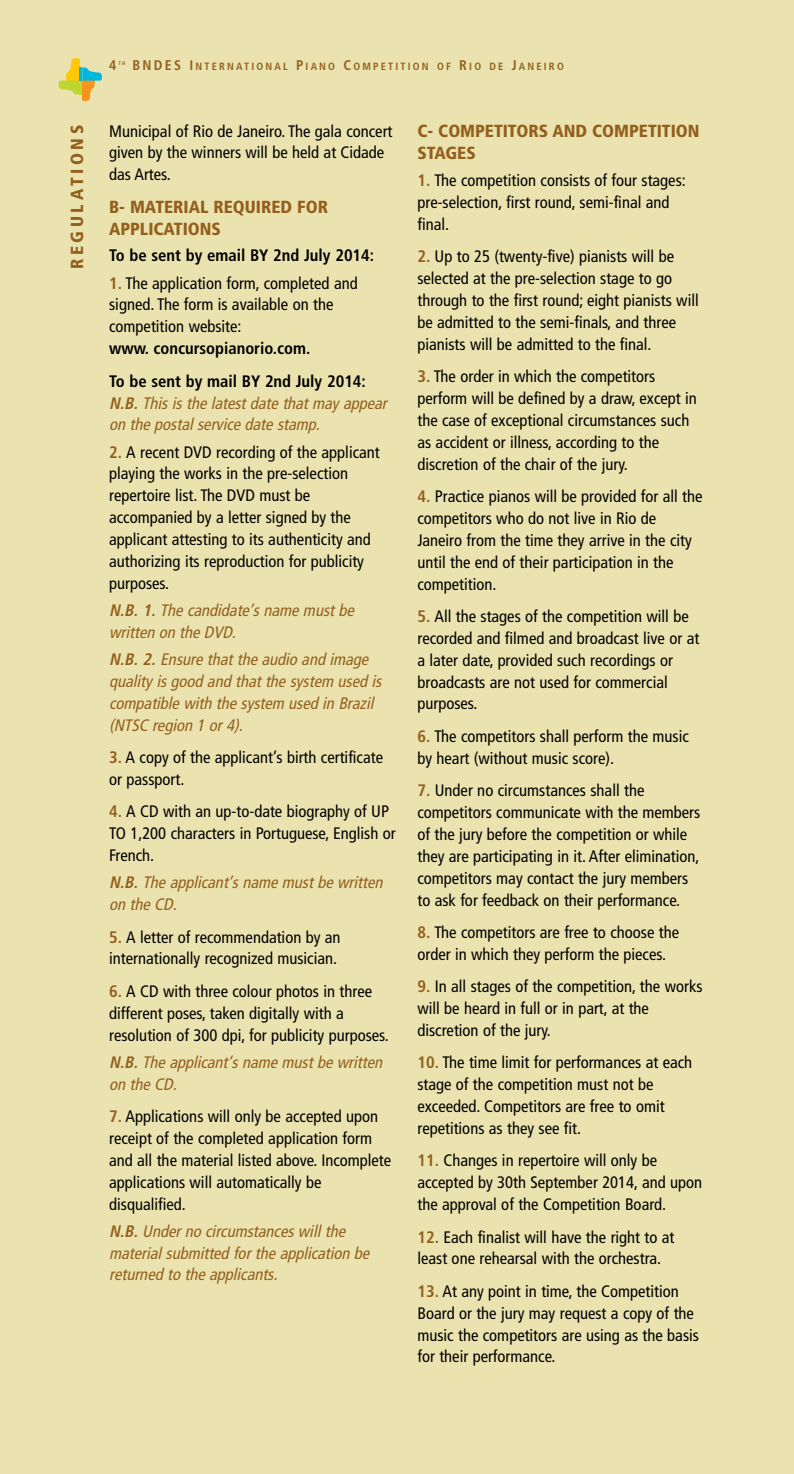
<style>
.page{position:relative;width:794px;height:1474px;background:#fff}
.page>*{position:absolute;margin:0;border:0;box-sizing:border-box;transform-origin:0 0}
.t1{font:900 condensed 17.5px/21.9px "Frutiger";color:#935f1c}
.t2{font:900 condensed 17.5px "Frutiger";letter-spacing:.21em;color:#935f1c}
.t3{font:condensed 16.62px/21.9px "Frutiger";color:#000}
.t4{font:italic condensed 16.62px/21.9px "Frutiger";color:#935f1c}
.t5{font:700 condensed 16.62px/32.4px "Frutiger";color:#000}
.t6{font:700 condensed 14px "Frutiger";color:#935f1c}
.t7{font:700 condensed 10.5px "Frutiger";letter-spacing:.21em;color:#935f1c}
.t8{font:700 condensed 5.25px "Frutiger";color:#935f1c}
.s1{font-size:14px}
.s2{font-weight:700;color:#935f1c}
.s3{font-weight:700}
</style>
<div class="page">
<div style="left:0;top:0;width:794px;height:1473px;background:#ebe3af"></div>
<svg style="left:59px;top:58px;width:43px;height:43px"></svg>
<p class="t2" style="left:70px;top:269px;width:146px;rotate:-90deg">REGULATIONS</p>
<p class="t6" style="left:109px;top:60px;width:9px">4</p>
<p class="t8" style="left:118px;top:61px;width:8px">TH</p>
<p class="t7" style="left:133px;top:62px;width:433px"><span class="s1">BNDES I</span>NTERNATIONAL <span class="s1">P</span>IANO <span class="s1">C</span>OMPETITION OF <span class="s1">R</span>IO DE <span class="s1">J</span>ANEIRO</p>
<p class="t3" style="left:109px;top:121px;width:285px">Municipal of Rio de Janeiro. The gala concert given by the winners will be held at Cidade das Artes.</p>
<p class="t1" style="left:109px;top:197px;width:220px">B- MATERIAL REQUIRED FOR<br>APPLICATIONS</p>
<p class="t5" style="left:109px;top:241px;width:267px">To be sent by email BY 2nd July 2014:</p>
<p class="t3" style="left:109px;top:273px;width:250px"><span class="s2">1.</span> The application form, completed and signed. The form is available on the competition website:</p>
<p class="t5" style="left:109px;top:333px;width:258px">www. concursopianorio.com.<br>To be sent by mail BY 2nd July 2014:</p>
<p class="t4" style="left:109px;top:393px;width:282px"><span class="s3">N.B.</span> Thisisthe latestdate thatmay appear on the postalservice date stamp.</p>
<p class="t3" style="left:109px;top:442px;width:272px"><span class="s2">2.</span> A recent DVD recording of the applicant playing the works in the pre-selection repertoire list. The DVD must be accompanied by a letter signed by the applicant attesting to its authenticity and authorizing its reproduction for publicity purposes.</p>
<p class="t4" style="left:109px;top:600px;width:250px"><span class="s3">N.B. 1.</span> The candidate’sname mustbe written on the DVD.</p>
<p class="t4" style="left:109px;top:649px;width:277px"><span class="s3">N.B. 2.</span> Ensure thatthe audio and image quality isgood and thatthe system used is compatible with the system used in Brazil (NTSC region 1 or4).</p>
<p class="t3" style="left:109px;top:747px;width:275px"><span class="s2">3.</span> A copy of the applicant’s birth certificate or passport.</p>
<p class="t3" style="left:109px;top:802px;width:288px"><span class="s2">4.</span> A CD with an up-to-date biography of UP<br>TO 1,200 characters in Portuguese, English or<br>French.</p>
<p class="t4" style="left:109px;top:872px;width:278px"><span class="s3">N.B.</span> The applicant’sname mustbe written on the CD.</p>
<p class="t3" style="left:109px;top:927px;width:233px"><span class="s2">5.</span> A letter of recommendation by an internationally recognized musician.</p>
<p class="t3" style="left:109px;top:981px;width:281px"><span class="s2">6.</span> A CD with three colour photos in three different poses, taken digitally with a resolution of 300 dpi, for publicity purposes.</p>
<p class="t4" style="left:109px;top:1052px;width:278px"><span class="s3">N.B.</span> The applicant’sname mustbe written on the CD.</p>
<p class="t3" style="left:109px;top:1106px;width:284px"><span class="s2">7.</span> Applications will only be accepted upon receipt of the completed application form and all the material listed above. Incomplete applications will automatically be disqualified.</p>
<p class="t4" style="left:109px;top:1221px;width:265px"><span class="s3">N.B.</span> Underno circumstanceswillthe materialsubmitted forthe application be returned to the applicants.</p>
<p class="t1" style="left:417px;top:122px;width:284px">C- COMPETITORS AND COMPETITION<br>STAGES</p>
<p class="t3" style="left:417px;top:170px;width:270px"><span class="s2">1.</span> The competition consists of four stages: pre-selection, first round, semi-final and final.</p>
<p class="t3" style="left:417px;top:247px;width:283px"><span class="s2">2.</span> Up to 25 (twenty-five) pianists will be selected at the pre-selection stage to go through to the first round; eight pianists will be admitted to the semi-finals, and three pianists will be admitted to the final.</p>
<p class="t3" style="left:417px;top:366px;width:281px"><span class="s2">3.</span> The order in which the competitors perform will be defined by a draw, except in the case of exceptional circumstances such as accident or illness, according to the discretion of the chair of the jury.</p>
<p class="t3" style="left:417px;top:486px;width:286px"><span class="s2">4.</span> Practice pianos will be provided for all the competitors who do not live in Rio de Janeiro from the time they arrive in the city until the end of their participation in the competition.</p>
<p class="t3" style="left:417px;top:606px;width:283px"><span class="s2">5.</span> All the stages of the competition will be recorded and filmed and broadcast live or at a later date, provided such recordings or broadcasts are not used for commercial purposes.</p>
<p class="t3" style="left:417px;top:726px;width:273px"><span class="s2">6.</span> The competitors shall perform the music by heart (without music score).</p>
<p class="t3" style="left:417px;top:780px;width:284px"><span class="s2">7.</span> Under no circumstances shall the competitors communicate with the members of the jury before the competition or while they are participating in it. After elimination, competitors may contact the jury members to ask for feedback on their performance.</p>
<p class="t3" style="left:417px;top:922px;width:263px"><span class="s2">8.</span> The competitors are free to choose the order in which they perform the pieces.</p>
<p class="t3" style="left:417px;top:976px;width:287px"><span class="s2">9.</span> In all stages of the competition, the works will be heard in full or in part, at the discretion of the jury.</p>
<p class="t3" style="left:417px;top:1052px;width:276px"><span class="s2">10.</span> The time limit for performances at each stage of the competition must not be exceeded. Competitors are free to omit repetitions as they see fit.</p>
<p class="t3" style="left:417px;top:1150px;width:286px"><span class="s2">11.</span> Changes in repertoire will only be accepted by 30th September 2014, and upon the approval of the Competition Board.</p>
<p class="t3" style="left:417px;top:1227px;width:259px"><span class="s2">12.</span> Each finalist will have the right to at least one rehearsal with the orchestra.</p>
<p class="t3" style="left:417px;top:1281px;width:283px"><span class="s2">13.</span> At any point in time, the Competition Board or the jury may request a copy of the music the competitors are using as the basis for their performance.</p>
</div>
